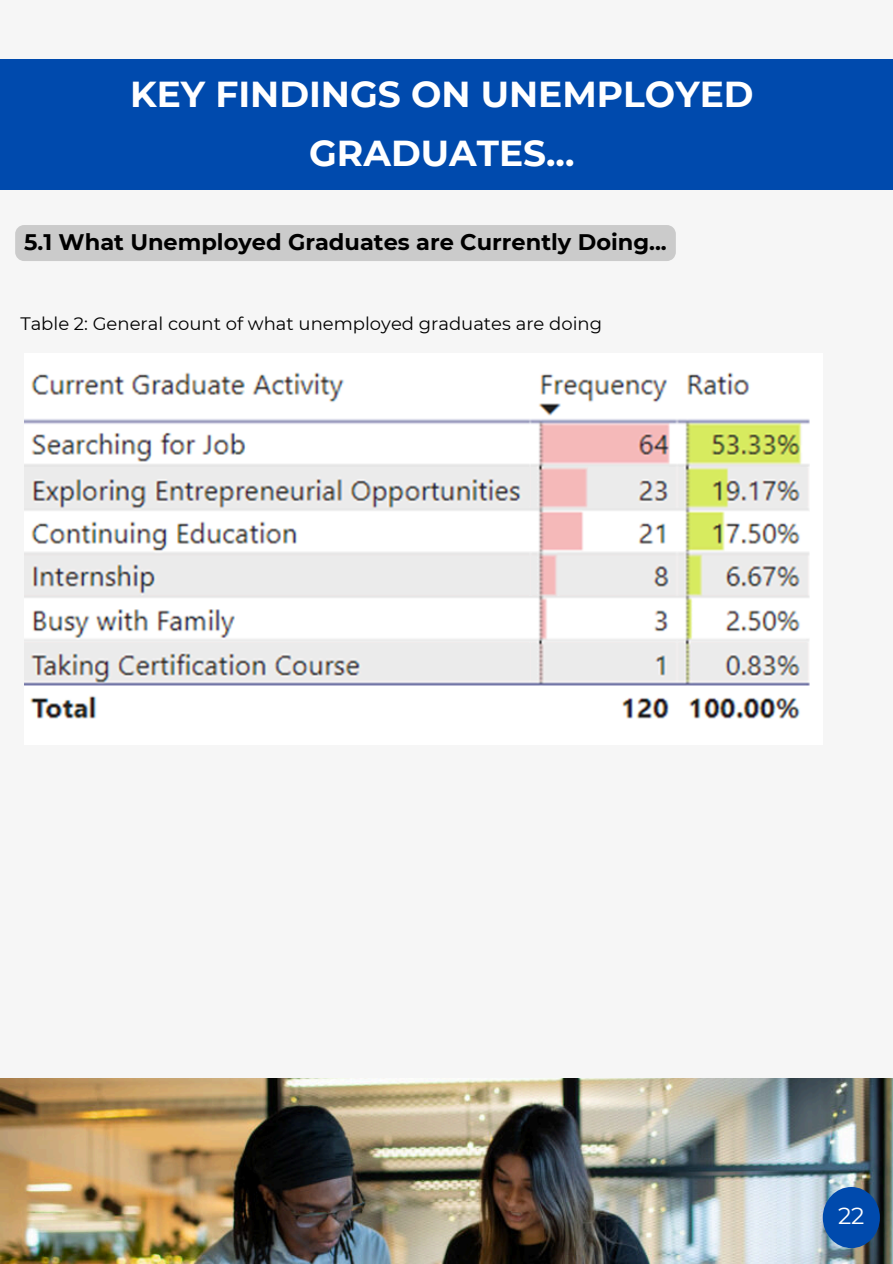
<style>
.page{position:relative;width:893px;height:1264px;background:#fff}
.page>*{position:absolute;margin:0;border:0;box-sizing:border-box;transform-origin:0 0}
.t1{font:700 36px/59.7px "Montserrat";color:#fff;text-align:center}
.t2{font:23.25px "Montserrat";color:#fff}
.t3{font:700 22.5px "Montserrat";color:#000}
.t4{font:18px "Montserrat";color:#000}
</style>
<div class="page">
<div style="left:0;top:0;width:892px;height:1263px;background:#f6f6f6"></div>
<div style="left:0;top:60px;width:892px;height:130px;background:#004aad"></div>
<img style="left:24px;top:372px;width:786px;height:347px">
<img style="left:0;top:1078px;width:892px;height:185px">
<div style="left:822px;top:1186px;width:57px;height:61px;background:#004aad;border-radius:50%"></div>
<div style="left:15px;top:225px;width:660px;height:36px;background:#cbcbcb"></div>
<h1 class="t1" style="left:130px;top:64px;width:625px">KEY FINDINGS ON UNEMPLOYED<br>GRADUATES...</h1>
<p class="t3" style="left:24px;top:228px;width:644px">5.1 What Unemployed Graduates are Currently Doing...</p>
<p class="t4" style="left:20px;top:312px;width:583px">Table 2: General count of what unemployed graduates are doing</p>
<h2 class="t2" style="left:838px;top:1201px;width:28px">22</h2>
</div>
